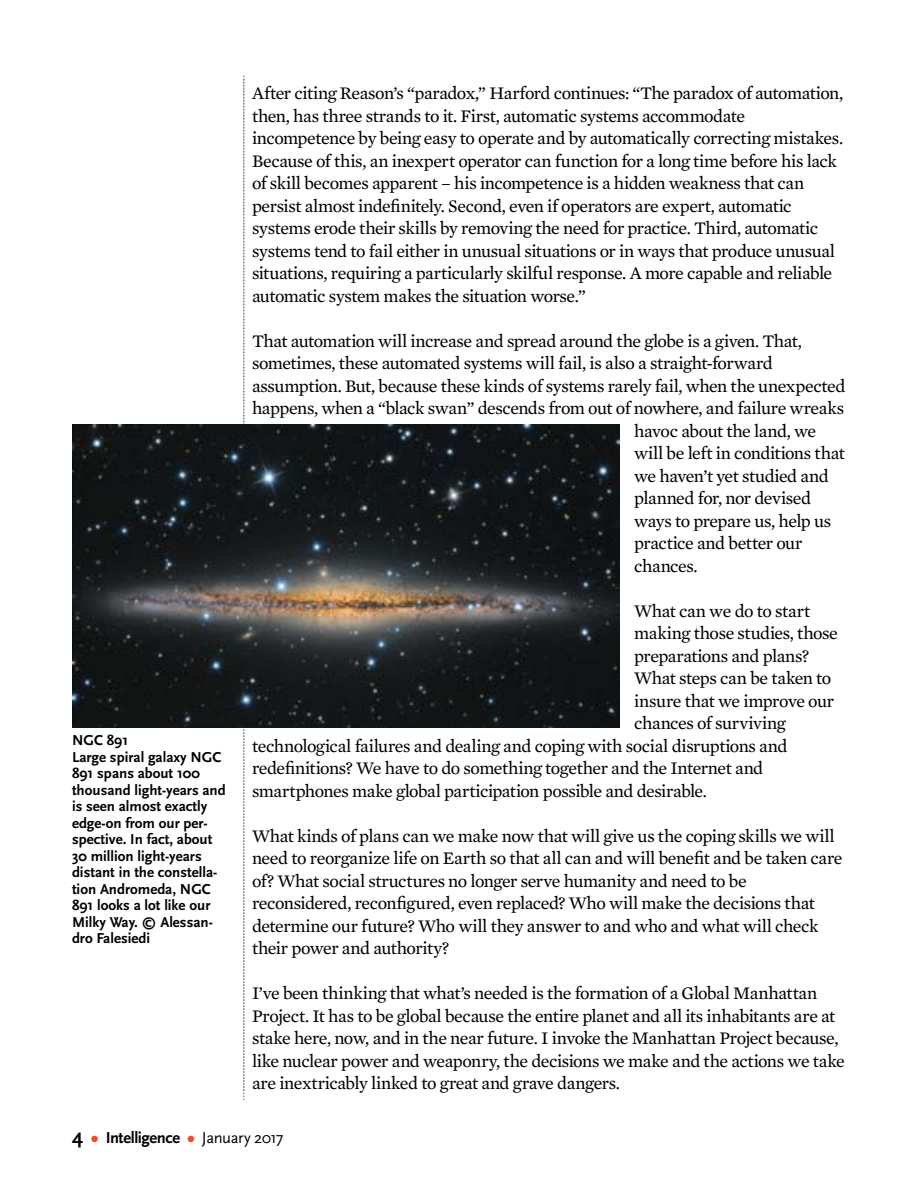
<style>
.page{position:relative;width:918px;height:1188px;background:#fff}
.page>*{position:absolute;margin:0;border:0;box-sizing:border-box;transform-origin:0 0}
.t1{font:700 21px "Scala Sans";color:#000}
.t2{font:18px/22.5px "Mercury Text G2";letter-spacing:-.025em;color:#000}
.t3{font:700 16.5px "Scala Sans";letter-spacing:-.025em;color:#000}
.t4{font:700 15px/16.5px "Scala Sans";color:#000}
.s1{color:#f04e23}
.s2{font-weight:400}
</style>
<div class="page">
<svg style="left:243px;top:76px;width:1px;height:1024px"></svg>
<img style="left:72px;top:425px;width:547px;height:302px">
<p class="t4" style="left:72px;top:733px;width:155px">NGC 891<br>Large spiral galaxy NGC<br>891 spans about 100 thousand light-years and is seen almost exactly edge-on from our per&shy;spective. In fact, about<br>30 million light-years distant in the constella&shy;tion Andromeda, NGC<br>891 looks a lot like our<br>Milky Way. © Alessan&shy;dro Falesiedi</p>
<p class="t2" style="left:252px;top:82px;width:593px">After citing Reason’s “paradox,” Harford continues: “The paradox of automation, then, has three strands to it. First, automatic systems accommodate incompetence by being easy to operate and by automatically correcting mistakes.<br>Because of this, an inexpert operator can function for a long time before his lack of skill becomes apparent – his incompetence is a hidden weakness that can persist almost indefinitely. Second, even if operators are expert, automatic systems erode their skills by removing the need for practice. Third, automatic systems tend to fail either in unusual situations or in ways that produce unusual situations, requiring a particularly skilful response. A more capable and reliable automatic system makes the situation worse.”</p>
<p class="t2" style="left:252px;top:329px;width:551px">That automation will increase and spread around the globe is a given. That,</p>
<p class="t2" style="left:252px;top:352px;width:522px">sometimes, these automated systems will fail, is also a straight-forward</p>
<p class="t2" style="left:252px;top:374px;width:595px">assumption. But, because these kinds of systems rarely fail, when the unexpected</p>
<p class="t2" style="left:252px;top:397px;width:594px">happens, when a “black swan” descends from out of nowhere, and failure wreaks</p>
<p class="t2" style="left:634px;top:419px;width:184px">havoc about the land, we</p>
<p class="t2" style="left:634px;top:442px;width:212px">will be left in conditions that</p>
<p class="t2" style="left:634px;top:464px;width:196px">we haven’t yet studied and</p>
<p class="t2" style="left:634px;top:487px;width:179px">planned for, nor devised</p>
<p class="t2" style="left:634px;top:509px;width:199px">ways to prepare us, help us</p>
<p class="t2" style="left:634px;top:532px;width:170px">practice and better our</p>
<p class="t2" style="left:634px;top:554px;width:65px">chances.</p>
<p class="t2" style="left:634px;top:599px;width:177px">What can we do to start</p>
<p class="t2" style="left:634px;top:622px;width:205px">making those studies, those</p>
<p class="t2" style="left:634px;top:644px;width:177px">preparations and plans?</p>
<p class="t2" style="left:634px;top:667px;width:199px">What steps can be taken to</p>
<p class="t2" style="left:634px;top:689px;width:202px">insure that we improve our</p>
<p class="t2" style="left:634px;top:712px;width:153px">chances of surviving</p>
<p class="t2" style="left:252px;top:734px;width:537px">technological failures and dealing and coping with social disruptions and</p>
<p class="t2" style="left:252px;top:757px;width:513px">redefinitions? We have to do something together and the Internet and</p>
<p class="t2" style="left:252px;top:779px;width:457px">smartphones make global participation possible and desirable.</p>
<p class="t2" style="left:252px;top:824px;width:592px">What kinds of plans can we make now that will give us the coping skills we will need to reorganize life on Earth so that all can and will benefit and be taken care of? What social structures no longer serve humanity and need to be reconsidered, reconfigured, even replaced? Who will make the decisions that determine our future? Who will they answer to and who and what will check their power and authority?</p>
<p class="t2" style="left:252px;top:982px;width:594px">I’ve been thinking that what’s needed is the formation of a Global Manhattan Project. It has to be global because the entire planet and all its inhabitants are at stake here, now, and in the near future. I invoke the Manhattan Project because, like nuclear power and weaponry, the decisions we make and the actions we take are inextricably linked to great and grave dangers.</p>
<p class="t1" style="left:72px;top:1125px;width:13px">4</p>
<p class="t3" style="left:91px;top:1129px;width:194px"><span class="s1">●</span> Intelligence <span class="s1">●</span> <span class="s2">January 2017</span></p>
</div>
